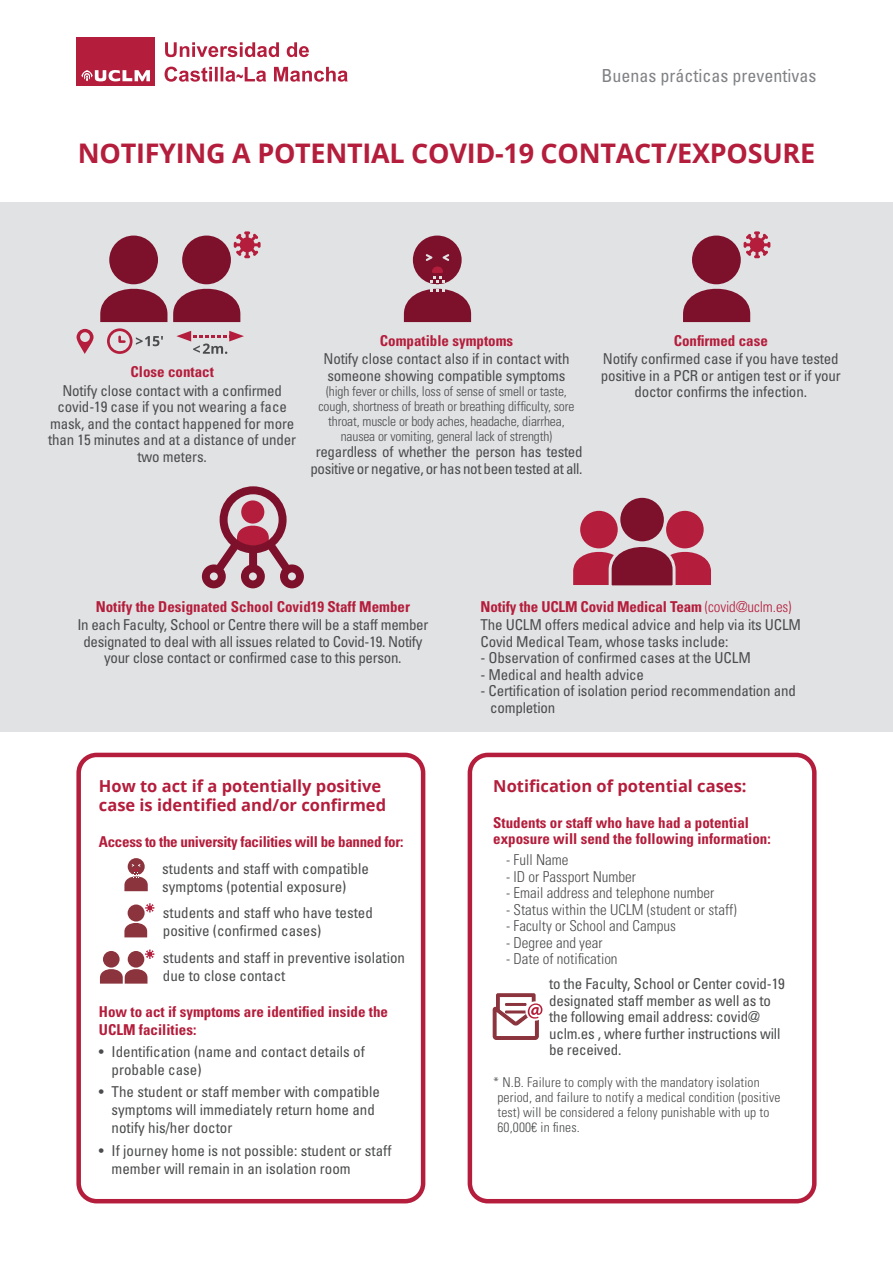
<style>
.page{position:relative;width:893px;height:1263px;background:#fff}
.page>*{position:absolute;margin:0;border:0;box-sizing:border-box;transform-origin:0 0}
.t1{font:700 27px "Open Sans";letter-spacing:-.01em;color:#b41d3b}
.t2{font:condensed 18px "Univers LT Std";color:#808285}
.t3{font:700 16.5px/19.8px "Open Sans";color:#b41d3b}
.t4{font:condensed 15px/16.5px "Univers LT Std";letter-spacing:-.01em;color:#4b4c4d}
.t5{font:700 condensed 15px/18px "Univers LT Std";color:#b41d3b}
.t6{font:300 condensed 15px "Univers LT Std";color:#4b4c4d}
.t7{font:700 condensed 15px "Univers LT Std";letter-spacing:-.02em;color:#b41d3b}
.t8{font:300 condensed 13.5px/15px "Univers LT Std";letter-spacing:-.01em;color:#4b4c4d;text-align:center}
.t9{font:300 condensed 13.5px/15px "Univers LT Std";letter-spacing:.01em;color:#4b4c4d}
.s1{font-weight:300}
</style>
<div class="page">
<div style="left:0;top:202px;width:893px;height:530px;background:#e1e2e4"></div>
<svg style="left:165px;top:42px;width:144px;height:15px"></svg>
<svg style="left:165px;top:67px;width:183px;height:15px"></svg>
<div style="left:77px;top:37px;width:78px;height:49px;background:#b41d3b"></div>
<svg style="left:81px;top:70px;width:69px;height:11px"></svg>
<div style="left:76px;top:753px;width:349px;height:450px;border:4px solid #b41d3b;border-radius:18px"></div>
<div style="left:468px;top:753px;width:349px;height:450px;border:4px solid #b41d3b;border-radius:18px"></div>
<svg style="left:124px;top:920px;width:23px;height:17px"></svg>
<div style="left:128px;top:904px;width:17px;height:17px;background:#8c343d;border-radius:50%"></div>
<svg style="left:145px;top:903px;width:9px;height:9px"></svg>
<div style="left:103px;top:951px;width:17px;height:16px;background:#8c343d;border-radius:50%"></div>
<div style="left:128px;top:951px;width:16px;height:16px;background:#8c343d;border-radius:50%"></div>
<svg style="left:100px;top:966px;width:47px;height:18px"></svg>
<svg style="left:145px;top:949px;width:9px;height:10px"></svg>
<div style="left:128px;top:858px;width:17px;height:17px;background:#8c343d;border-radius:50%"></div>
<svg style="left:124px;top:864px;width:24px;height:27px"></svg>
<svg style="left:492px;top:993px;width:50px;height:47px"></svg>
<div style="left:413px;top:236px;width:49px;height:48px;background:#7d102a;border-radius:50%"></div>
<svg style="left:404px;top:254px;width:67px;height:68px"></svg>
<div style="left:109px;top:236px;width:49px;height:48px;background:#7d102a;border-radius:50%"></div>
<svg style="left:100px;top:280px;width:67px;height:42px"></svg>
<div style="left:182px;top:236px;width:49px;height:48px;background:#7d102a;border-radius:50%"></div>
<svg style="left:173px;top:280px;width:67px;height:42px"></svg>
<svg style="left:234px;top:231px;width:27px;height:27px"></svg>
<svg style="left:77px;top:329px;width:17px;height:25px"></svg>
<svg style="left:107px;top:328px;width:56px;height:26px"></svg>
<svg style="left:176px;top:331px;width:68px;height:23px"></svg>
<div style="left:580px;top:511px;width:38px;height:37px;background:#b41d3b;border-radius:50%"></div>
<div style="left:666px;top:511px;width:38px;height:37px;background:#b41d3b;border-radius:50%"></div>
<svg style="left:573px;top:542px;width:138px;height:44px"></svg>
<div style="left:619px;top:496px;width:46px;height:47px;background:#7d102a;border-radius:50%"></div>
<div style="left:617px;top:495px;width:50px;height:49px;border:3px solid #e1e2e4;border-radius:50%"></div>
<svg style="left:202px;top:486px;width:102px;height:102px"></svg>
<div style="left:692px;top:236px;width:49px;height:48px;background:#7d102a;border-radius:50%"></div>
<svg style="left:683px;top:280px;width:67px;height:42px"></svg>
<svg style="left:744px;top:231px;width:26px;height:27px"></svg>
<p class="t2" style="left:601px;top:65px;width:216px">Buenas prácticas preventivas</p>
<p class="t1" style="left:78px;top:134px;width:739px">NOTIFYING A POTENTIAL COVID-19 CONTACT/EXPOSURE</p>
<p class="t5" style="left:131px;top:363px;width:85px">Close contact</p>
<p class="t4" style="left:48px;top:382px;width:249px;text-align:center">Notify close contact with a confirmed covid-19 case if you not wearing a face mask, and the contact happened for more than 15 minutes and at a distance of under two meters.</p>
<p class="t5" style="left:380px;top:331px;width:135px">Compatible symptoms</p>
<p class="t4" style="left:323px;top:350px;width:248px">Notify close contact also if in contact with someone showing compatible symptoms</p>
<p class="t8" style="left:319px;top:383px;width:257px">(high fever or chills, loss of sense of smell or taste, cough, shortness of breath or breathing difficulty, sore throat, muscle or body aches, headache, diarrhea, nausea or vomiting, general lack of strength)</p>
<p class="t4" style="left:310px;top:443px;width:274px;text-align:center">regardless of whether the person has tested positive or negative, or has not been tested at all.</p>
<p class="t5" style="left:674px;top:331px;width:96px">Confirmed case</p>
<p class="t4" style="left:601px;top:350px;width:242px;text-align:center">Notify confirmed case if you have tested positive in a PCR or antigen test or if your doctor confirms the infection.</p>
<p class="t5" style="left:96px;top:597px;width:316px">Notify the Designated School Covid19 Staff Member</p>
<p class="t4" style="left:77px;top:617px;width:353px;text-align:center">In each Faculty, School or Centre there will be a staff member designated to deal with all issues related to Covid-19. Notify your close contact or confirmed case to this person.</p>
<p class="t3" style="left:99px;top:775px;width:289px">How to act if a potentially positive case is identified and/or confirmed</p>
<p class="t7" style="left:99px;top:833px;width:306px">Access to the university facilities will be banned for:</p>
<p class="t4" style="left:162px;top:859px;width:208px;line-height:18px">students and staff with compatible symptoms (potential exposure)</p>
<p class="t4" style="left:163px;top:904px;width:211px;line-height:18px">students and staff who have tested positive (confirmed cases)</p>
<p class="t4" style="left:163px;top:948px;width:244px;line-height:18px">students and staff in preventive isolation due to close contact</p>
<p class="t5" style="left:99px;top:1002px;width:291px">How to act if symptoms are identified inside the<br>UCLM facilities:</p>
<p class="t4" style="left:112px;top:1043px;width:255px;line-height:18px;text-indent:-13px">• Identification (name and contact details of probable case)</p>
<p class="t4" style="left:112px;top:1083px;width:270px;line-height:18px;text-indent:-13px">• The student or staff member with compatible symptoms will immediately return home and notify his/her doctor</p>
<p class="t4" style="left:112px;top:1141px;width:281px;line-height:18px;text-indent:-13px">• If journey home is not possible: student or staff member will remain in an isolation room</p>
<p class="t5" style="left:480px;top:597px;width:312px">Notify the UCLM Covid Medical Team <span class="s1">(covid@uclm.es)</span></p>
<p class="t4" style="left:480px;top:617px;width:322px">The UCLM offers medical advice and help via its UCLM<br>Covid Medical Team, whose tasks include:</p>
<p class="t4" style="left:480px;top:650px;width:272px">- Observation of confirmed cases at the UCLM</p>
<p class="t4" style="left:480px;top:666px;width:165px">- Medical and health advice</p>
<p class="t4" style="left:490px;top:683px;width:307px;text-indent:-10px">- Certification of isolation period recommendation and completion</p>
<p class="t3" style="left:493px;top:775px;width:255px">Notification of potential cases:</p>
<p class="t5" style="left:493px;top:814px;width:279px;line-height:16.5px">Students or staff who have had a potential exposure will send the following information:</p>
<p class="t6" style="left:506px;top:851px;width:64px">- Full Name</p>
<p class="t6" style="left:506px;top:867px;width:131px">- ID or Passport Number</p>
<p class="t6" style="left:506px;top:884px;width:210px">- Email address and telephone number</p>
<p class="t6" style="left:506px;top:900px;width:232px">- Status within the UCLM (student or staff)</p>
<p class="t6" style="left:506px;top:917px;width:171px">- Faculty or School and Campus</p>
<p class="t6" style="left:506px;top:933px;width:98px">- Degree and year</p>
<p class="t6" style="left:506px;top:950px;width:113px">- Date of notification</p>
<p class="t4" style="left:549px;top:975px;width:237px">to the Faculty, School or Center covid-19 designated staff member as well as to the following email address: covid@ uclm.es , where further instructions will be received.</p>
<p class="t9" style="left:497px;top:1075px;width:284px;text-indent:-4px">* N.B. Failure to comply with the mandatory isolation period, and failure to notify a medical condition (positive test) will be considered a felony punishable with up to 60,000€ in fines.</p>
</div>
